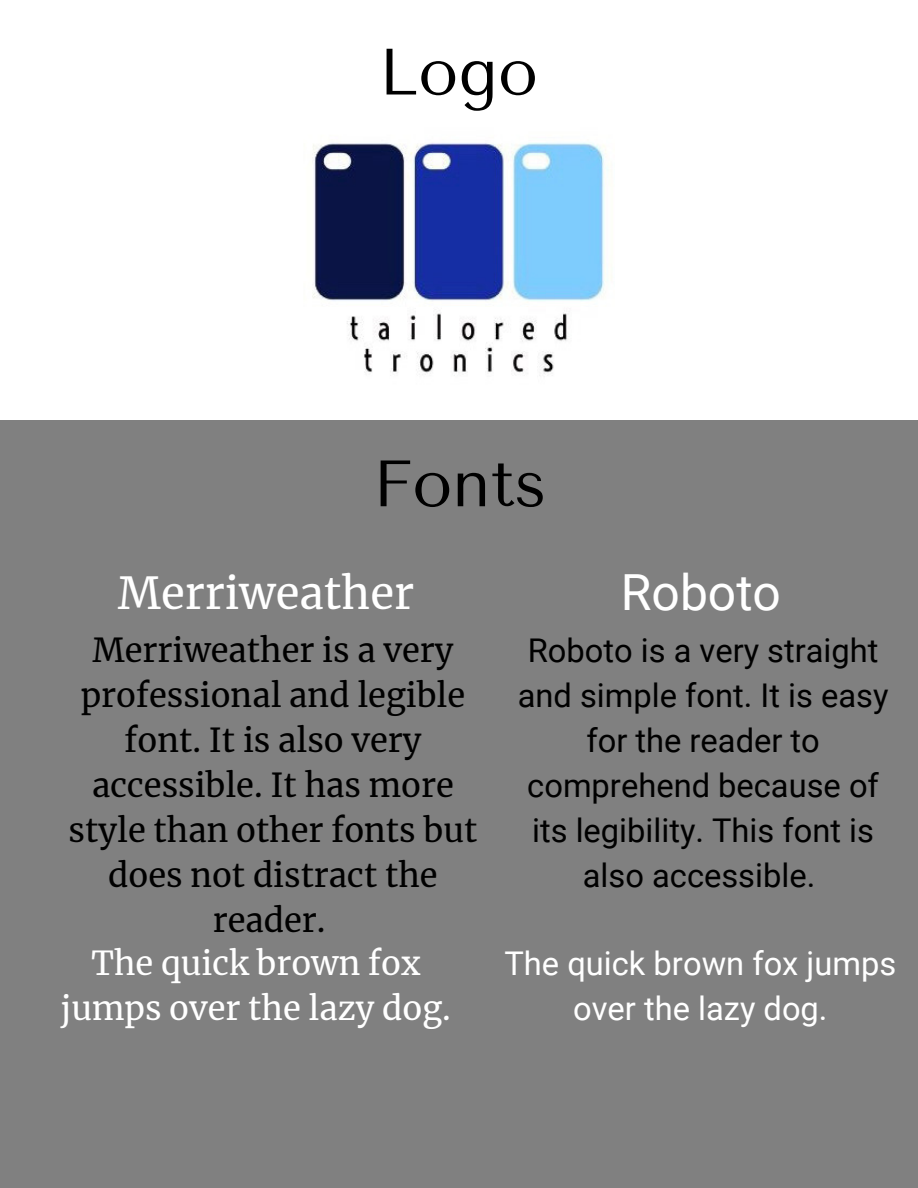
<style>
.page{position:relative;width:918px;height:1188px;background:#fff}
.page>*{position:absolute;margin:0;border:0;box-sizing:border-box;transform-origin:0 0}
.t1{font:65.4px "Tenor Sans";color:#000}
.t2{font:49.8px "Roboto";color:#fff}
.t3{font:43.65px "Merriweather";color:#fff}
.t4{font:32.7px/45px "Merriweather";color:#000;text-align:center}
.t5{font:32.7px/45px "Roboto";color:#000;text-align:center}
.t6{font:32.7px/45px "Merriweather";color:#fff;text-align:center}
.t7{font:32.7px/45px "Roboto";color:#fff;text-align:center}
</style>
<div class="page">
<div style="left:0;top:421px;width:918px;height:767px;background:#808080"></div>
<img style="left:312px;top:142px;width:300px;height:234px">
<h1 class="t1" style="left:379px;top:34px;width:161px">Logo</h1>
<h1 class="t1" style="left:373px;top:446px;width:175px">Fonts</h1>
<h3 class="t3" style="left:118px;top:566px;width:298px">Merriweather</h3>
<h2 class="t2" style="left:621px;top:564px;width:162px">Roboto</h2>
<p class="t4" style="left:69px;top:627px;width:410px">Merriweather is a very professional and legible font. It is also very accessible. It has more style than other fonts but does not distract the reader.</p>
<p class="t6" style="left:61px;top:941px;width:391px">The quick brown fox jumps over the lazy dog.</p>
<p class="t5" style="left:518px;top:628px;width:372px">Roboto is a very straight and simple font. It is easy for the reader to comprehend because of its legibility. This font is also accessible.</p>
<p class="t7" style="left:504px;top:942px;width:393px">The quick brown fox jumps over the lazy dog.</p>
</div>
